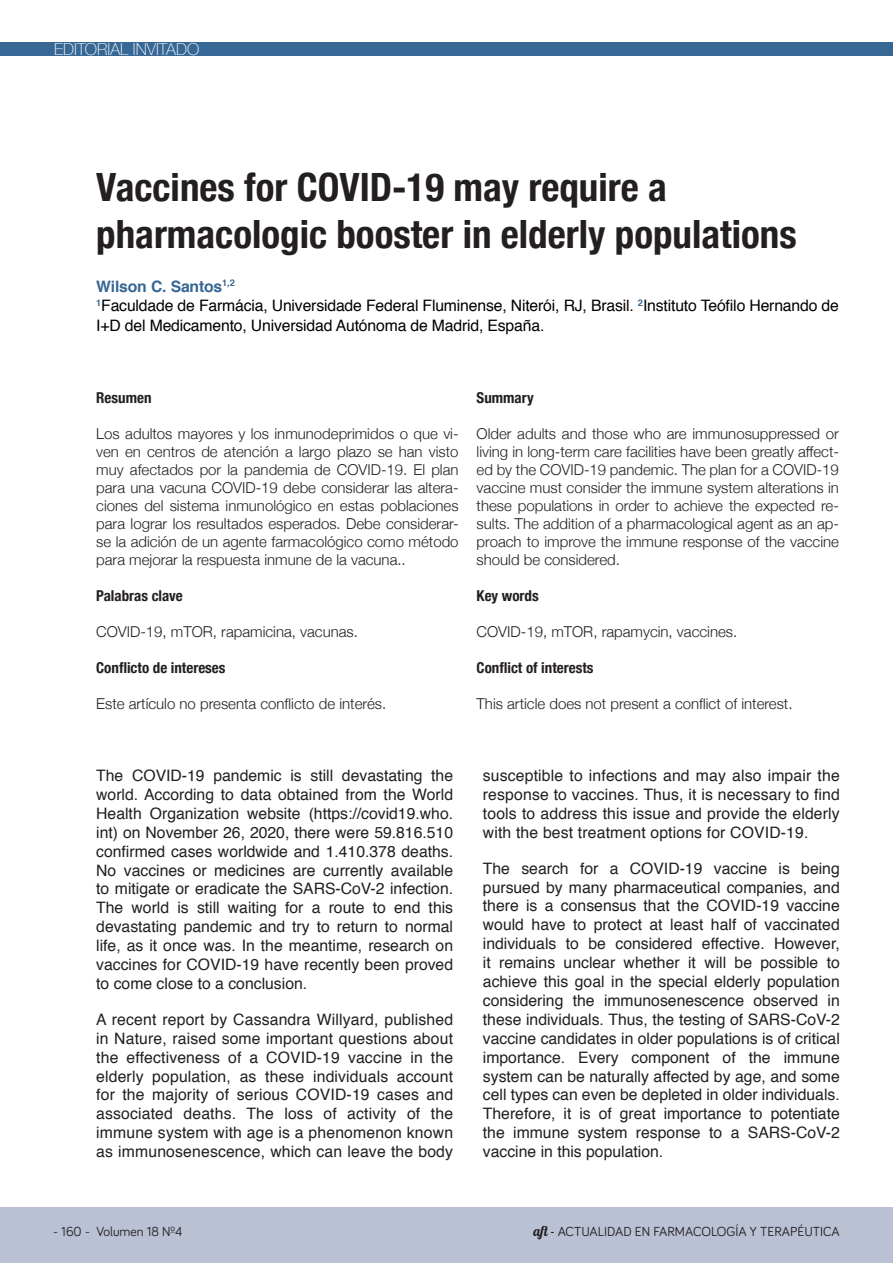
<style>
.page{position:relative;width:893px;height:1263px;background:#fff}
.page>*{position:absolute;margin:0;border:0;box-sizing:border-box;transform-origin:0 0}
.t1{font:700 condensed 39px/46.8px "Helvetica Neue";color:#231f20}
.t2{font:100 16.5px "Helvetica Neue";color:#fff}
.t3{font:15.75px/18.9px "Helvetica";letter-spacing:.005em;color:#231f20;text-align:justify}
.t4{font:15.75px/19.8px "Helvetica";letter-spacing:-.01em;color:#000001}
.t5{font:300 15px/18px "Helvetica Neue";color:#231f20;text-align:justify}
.t6{font:700 condensed 15px "Helvetica Neue";color:#231f20}
.t7{font:13.5px "Bariol";color:#231f20}
.s1{font-weight:700;color:#366795}
.s2{font-family:"Lobster 1.4"}
</style>
<div class="page">
<div style="left:0;top:1207px;width:893px;height:56px;background:#bac1d5"></div>
<div style="left:0;top:42px;width:893px;height:13px;background:#366795"></div>
<p class="t2" style="left:54px;top:37px;width:147px">EDITORIAL INVITADO</p>
<h1 class="t1" style="left:96px;top:161px;width:702px">Vaccines for COVID-19 may require a pharmacologic booster in elderly populations</h1>
<p class="t4" style="left:96px;top:277px;width:744px"><span class="s1">Wilson C. Santos</span><sup>1,2<br>1</sup>Faculdade de Farmácia, Universidade Federal Fluminense, Niterói, RJ, Brasil. <sup>2</sup>Instituto Teófilo Hernando de<br>I+D del Medicamento, Universidad Autónoma de Madrid, España.</p>
<p class="t6" style="left:96px;top:385px;width:57px">Resumen</p>
<p class="t5" style="left:96px;top:424px;width:364px">Los adultos mayores y los inmunodeprimidos o que vi&shy;ven en centros de atención a largo plazo se han visto muy afectados por la pandemia de COVID-19. El plan para una vacuna COVID-19 debe considerar las altera&shy;ciones del sistema inmunológico en estas poblaciones para lograr los resultados esperados. Debe considerar&shy;se la adición de un agente farmacológico como método para mejorar la respuesta inmune de la vacuna..</p>
<p class="t6" style="left:96px;top:583px;width:88px">Palabras clave</p>
<p class="t5" style="left:96px;top:622px;width:263px">COVID-19, mTOR, rapamicina, vacunas.</p>
<p class="t6" style="left:96px;top:655px;width:131px">Conflicto de intereses</p>
<p class="t5" style="left:96px;top:694px;width:292px">Este artículo no presenta conflicto de interés.</p>
<p class="t6" style="left:477px;top:385px;width:59px">Summary</p>
<p class="t5" style="left:477px;top:424px;width:364px">Older adults and those who are immunosuppressed or living in long-term care facilities have been greatly affect&shy;ed by the COVID-19 pandemic. The plan for a COVID-19 vaccine must consider the immune system alterations in these populations in order to achieve the expected re&shy;sults. The addition of a pharmacological agent as an ap&shy;proach to improve the immune response of the vaccine should be considered.</p>
<p class="t6" style="left:477px;top:583px;width:64px">Key words</p>
<p class="t5" style="left:477px;top:622px;width:262px">COVID-19, mTOR, rapamycin, vaccines.</p>
<p class="t6" style="left:477px;top:655px;width:118px">Conflict of interests</p>
<p class="t5" style="left:477px;top:694px;width:317px">This article does not present a conflict of interest.</p>
<p class="t3" style="left:96px;top:766px;width:358px">The COVID-19 pandemic is still devastating the world. According to data obtained from the World Health Organization website (https://covid19.who. int) on November 26, 2020, there were 59.816.510 confirmed cases worldwide and 1.410.378 deaths.<br>No vaccines or medicines are currently available to mitigate or eradicate the SARS-CoV-2 infection.<br>The world is still waiting for a route to end this devastating pandemic and try to return to normal life, as it once was. In the meantime, research on vaccines for COVID-19 have recently been proved to come close to a conclusion.</p>
<p class="t3" style="left:96px;top:1010px;width:358px">A recent report by Cassandra Willyard, published in Nature, raised some important questions about the effectiveness of a COVID-19 vaccine in the elderly population, as these individuals account for the majority of serious COVID-19 cases and associated deaths. The loss of activity of the immune system with age is a phenomenon known as immunosenescence, which can leave the body</p>
<p class="t3" style="left:483px;top:766px;width:358px">susceptible to infections and may also impair the response to vaccines. Thus, it is necessary to find tools to address this issue and provide the elderly with the best treatment options for COVID-19.</p>
<p class="t3" style="left:483px;top:859px;width:358px">The search for a COVID-19 vaccine is being pursued by many pharmaceutical companies, and there is a consensus that the COVID-19 vaccine would have to protect at least half of vaccinated individuals to be considered effective. However, it remains unclear whether it will be possible to achieve this goal in the special elderly population considering the immunosenescence observed in these individuals. Thus, the testing of SARS-CoV-2 vaccine candidates in older populations is of critical importance. Every component of the immune system can be naturally affected by age, and some cell types can even be depleted in older individuals.<br>Therefore, it is of great importance to potentiate the immune system response to a SARS-CoV-2 vaccine in this population.</p>
<p class="t7" style="left:53px;top:1222px;width:131px">- 160 - Volumen 18 Nº4</p>
<p class="t7" style="left:533px;top:1222px;width:308px"><span class="s2">aft -</span> ACTUALIDAD EN FARMACOLOGÍA Y TERAPÉUTICA</p>
</div>
